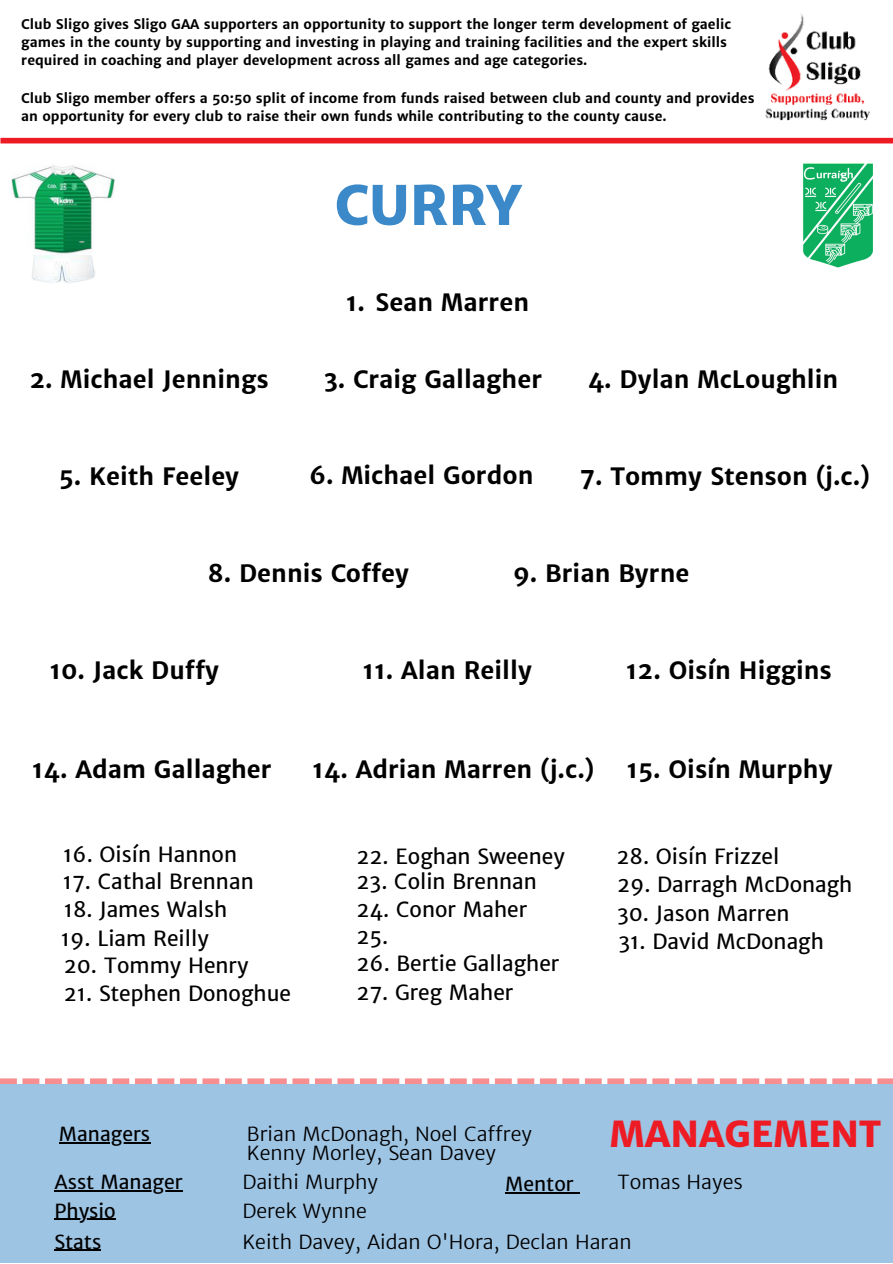
<style>
.page{position:relative;width:893px;height:1264px;background:#fff}
.page>*{position:absolute;margin:0;border:0;box-sizing:border-box;transform-origin:0 0}
.t1{font:800 54px "Merriweather Sans";color:#3b89c9}
.t2{font:800 36px "Merriweather Sans";color:#ed1b24}
.t3{font:700 24px "Merriweather Sans";color:#000}
.t4{font:21px/27px "Merriweather Sans";color:#000}
.t5{font:300 19.5px/19px "Merriweather Sans";color:#000}
.t6{font:19.5px "Merriweather Sans";color:#000}
.t7{font:700 13.35px/17.9px "Merriweather Sans";color:#000}
</style>
<div class="page">
<div style="left:0;top:138px;width:892px;height:5px;background:#ed1b24"></div>
<img style="left:718px;top:13px;width:174px;height:125px">
<div style="left:0;top:1084px;width:892px;height:178px;background:#9ec4e4"></div>
<svg style="left:0;top:1078px;width:892px;height:6px"></svg>
<img style="left:803px;top:163px;width:70px;height:105px">
<img style="left:32px;top:255px;width:63px;height:28px">
<img style="left:11px;top:165px;width:104px;height:90px">
<hr style="left:59px;top:1142px;width:91px;height:1px;background:#000">
<hr style="left:54px;top:1189px;width:128px;height:2px;background:#000">
<hr style="left:54px;top:1218px;width:62px;height:1px;background:#000">
<hr style="left:505px;top:1191px;width:68px;height:1px;background:#000">
<hr style="left:54px;top:1249px;width:47px;height:1px;background:#000">
<p class="t7" style="left:21px;top:16px;width:711px">Club Sligo gives Sligo GAA supporters an opportunity to support the longer term development of gaelic games in the county by supporting and investing in playing and training facilities and the expert skills required in coaching and player development across all games and age categories.</p>
<p class="t7" style="left:21px;top:89px;width:734px">Club Sligo member offers a 50:50 split of income from funds raised between club and county and provides an opportunity for every club to raise their own funds while contributing to the county cause.</p>
<h1 class="t1" style="left:334px;top:172px;width:188px">CURRY</h1>
<h3 class="t3" style="left:29px;top:364px;width:241px">2. Michael Jennings</h3>
<h3 class="t3" style="left:59px;top:461px;width:182px">5. Keith Feeley</h3>
<h3 class="t3" style="left:346px;top:287px;width:185px">1. Sean Marren</h3>
<h3 class="t3" style="left:324px;top:364px;width:219px">3. Craig Gallagher</h3>
<h3 class="t3" style="left:309px;top:460px;width:226px">6. Michael Gordon</h3>
<h3 class="t3" style="left:587px;top:364px;width:252px">4. Dylan McLoughlin</h3>
<h3 class="t3" style="left:580px;top:461px;width:292px">7. Tommy Stenson (j.c.)</h3>
<h3 class="t3" style="left:208px;top:558px;width:203px">8. Dennis Coffey</h3>
<h3 class="t3" style="left:513px;top:558px;width:178px">9. Brian Byrne</h3>
<h3 class="t3" style="left:49px;top:655px;width:171px">10. Jack Duffy</h3>
<h3 class="t3" style="left:625px;top:655px;width:207px">12. Oisín Higgins</h3>
<h3 class="t3" style="left:362px;top:656px;width:171px">11. Alan Reilly</h3>
<h3 class="t3" style="left:32px;top:754px;width:241px">14. Adam Gallagher</h3>
<h3 class="t3" style="left:626px;top:754px;width:208px">15. Oisín Murphy</h3>
<h3 class="t3" style="left:312px;top:754px;width:284px">14. Adrian Marren (j.c.)</h3>
<h3 class="t4" style="left:63px;top:841px;width:175px">16. Oisín Hannon</h3>
<h3 class="t4" style="left:64px;top:896px;width:165px">18. James Walsh</h3>
<h3 class="t4" style="left:61px;top:924px;width:150px">19. Liam Reilly</h3>
<h3 class="t4" style="left:64px;top:952px;width:186px">20. Tommy Henry</h3>
<h3 class="t4" style="left:63px;top:867px;width:192px">17. Cathal Brennan</h3>
<h3 class="t4" style="left:356px;top:842px;width:210px">22. Eoghan Sweeney</h3>
<h3 class="t4" style="left:356px;top:867px;width:182px">23. Colin Brennan</h3>
<h3 class="t4" style="left:356px;top:895px;width:172px">24. Conor Maher<br>25.</h3>
<h3 class="t4" style="left:356px;top:950px;width:204px">26. Bertie Gallagher</h3>
<h3 class="t4" style="left:64px;top:980px;width:229px">21. Stephen Donoghue</h3>
<h3 class="t4" style="left:356px;top:978px;width:158px">27. Greg Maher</h3>
<h3 class="t6" style="left:59px;top:1121px;width:93px">Managers</h3>
<h3 class="t5" style="left:247px;top:1124px;width:286px">Brian McDonagh, Noel Caffrey<br>Kenny Morley, Sean Davey</h3>
<h3 class="t4" style="left:616px;top:842px;width:164px">28. Oisín Frizzel</h3>
<h3 class="t4" style="left:617px;top:871px;width:237px">29. Darragh McDonagh</h3>
<h3 class="t4" style="left:617px;top:899px;width:174px">30. Jason Marren</h3>
<h3 class="t4" style="left:618px;top:928px;width:207px">31. David McDonagh</h3>
<h2 class="t2" style="left:610px;top:1111px;width:273px">MANAGEMENT</h2>
<h3 class="t6" style="left:54px;top:1169px;width:130px">Asst Manager</h3>
<h3 class="t5" style="left:242px;top:1172px;width:137px">Daithi Murphy</h3>
<h3 class="t6" style="left:54px;top:1198px;width:63px">Physio</h3>
<h3 class="t5" style="left:242px;top:1201px;width:126px">Derek Wynne</h3>
<h3 class="t6" style="left:505px;top:1171px;width:70px">Mentor</h3>
<h3 class="t5" style="left:617px;top:1172px;width:127px">Tomas Hayes</h3>
<h3 class="t6" style="left:54px;top:1229px;width:48px">Stats</h3>
<h3 class="t5" style="left:242px;top:1232px;width:390px">Keith Davey, Aidan O'Hora, Declan Haran</h3>
</div>
